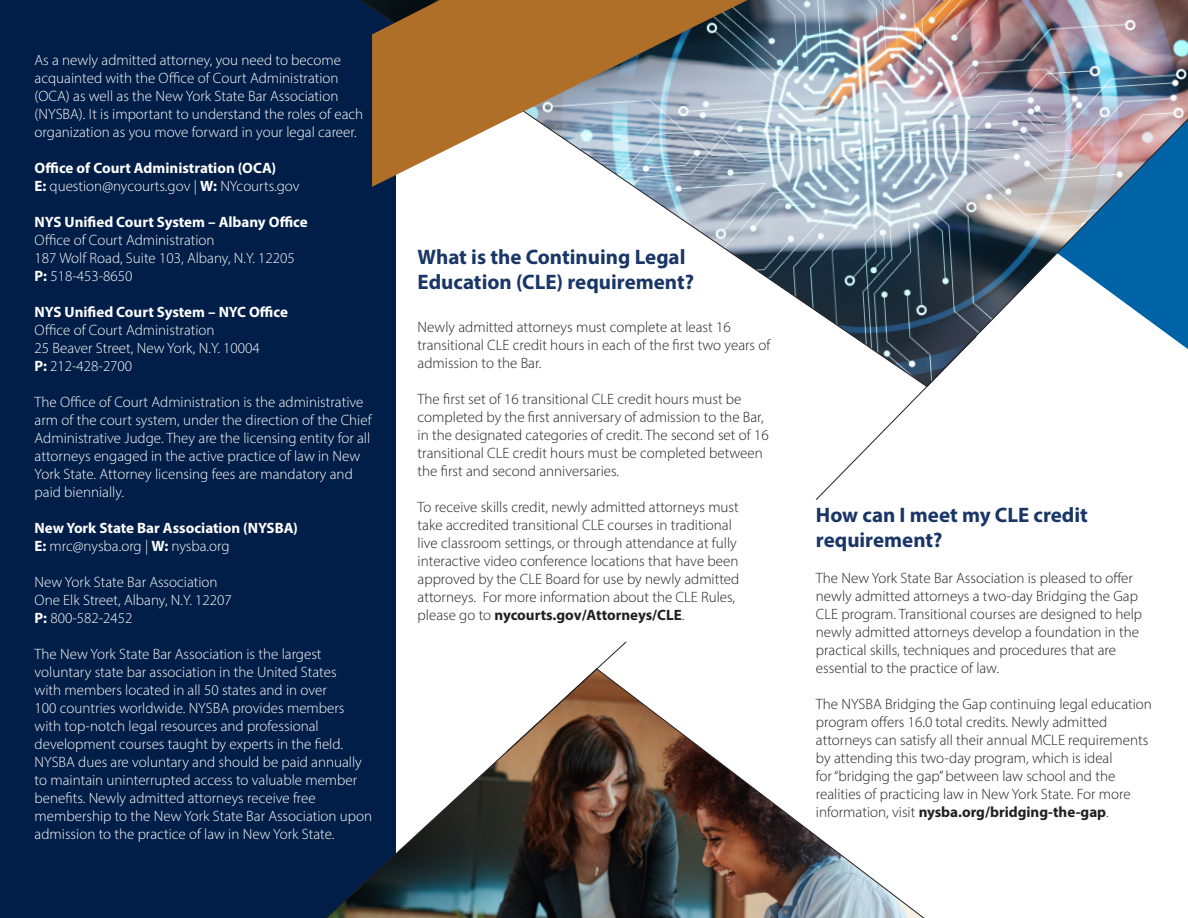
<style>
.page{position:relative;width:1188px;height:918px;background:#fff}
.page>*{position:absolute;margin:0;border:0;box-sizing:border-box;transform-origin:0 0}
.t1{font:700 21px/25.2px "Myriad Pro";color:#193667}
.t2{font:300 15px/18px "Myriad Pro";color:#fff}
.t3{font:300 15px/18px "Myriad Pro";color:#231f20}
.t4{font:700 15px "Myriad Pro";color:#fff}
.s1{font-weight:700}
</style>
<div class="page">
<div style="left:0;top:0;width:395px;height:918px;background:#001e47"></div>
<img style="left:360px;top:0;width:828px;height:387px">
<img style="left:326px;top:668px;width:599px;height:250px">
<svg style="left:815px;top:335px;width:162px;height:165px"></svg>
<svg style="left:506px;top:641px;width:121px;height:112px"></svg>
<svg style="left:372px;top:0;width:376px;height:187px;fill:#b06f30"></svg>
<p class="t2" style="left:35px;top:51px;width:330px">As a newly admitted attorney, you need to become acquainted with the Office of Court Administration (OCA) as well as the New York State Bar Association (NYSBA). It is important to understand the roles of each organization as you move forward in your legal career.</p>
<p class="t4" style="left:35px;top:158px;width:243px">Office of Court Administration (OCA)</p>
<p class="t2" style="left:35px;top:177px;width:266px"><span class="s1">E:</span> question@nycourts.gov | <span class="s1">W:</span> NYcourts.gov</p>
<p class="t4" style="left:35px;top:212px;width:275px">NYS Unified Court System – Albany Office</p>
<p class="t2" style="left:35px;top:231px;width:182px">Office of Court Administration</p>
<p class="t2" style="left:35px;top:249px;width:262px">187 Wolf Road, Suite 103, Albany, N.Y. 12205</p>
<p class="t2" style="left:35px;top:267px;width:99px"><span class="s1">P:</span> 518-453-8650</p>
<p class="t4" style="left:35px;top:302px;width:255px">NYS Unified Court System – NYC Office</p>
<p class="t2" style="left:35px;top:321px;width:182px">Office of Court Administration</p>
<p class="t2" style="left:35px;top:339px;width:227px">25 Beaver Street, New York, N.Y. 10004</p>
<p class="t2" style="left:35px;top:357px;width:99px"><span class="s1">P:</span> 212-428-2700</p>
<p class="t2" style="left:35px;top:393px;width:339px">The Office of Court Administration is the administrative arm of the court system, under the direction of the Chief Administrative Judge. They are the licensing entity for all attorneys engaged in the active practice of law in New York State. Attorney licensing fees are mandatory and paid biennially.</p>
<p class="t4" style="left:35px;top:518px;width:265px">New York State Bar Association (NYSBA)</p>
<p class="t2" style="left:35px;top:537px;width:197px"><span class="s1">E:</span> mrc@nysba.org | <span class="s1">W:</span> nysba.org</p>
<p class="t2" style="left:35px;top:573px;width:184px">New York State Bar Association</p>
<p class="t2" style="left:35px;top:591px;width:199px">One Elk Street, Albany, N.Y. 12207</p>
<p class="t2" style="left:35px;top:609px;width:99px"><span class="s1">P:</span> 800-582-2452</p>
<p class="t2" style="left:35px;top:645px;width:339px">The New York State Bar Association is the largest voluntary state bar association in the United States<br>with members located in all 50 states and in over<br>100 countries worldwide. NYSBA provides members with top-notch legal resources and professional development courses taught by experts in the field.<br>NYSBA dues are voluntary and should be paid annually to maintain uninterrupted access to valuable member benefits. Newly admitted attorneys receive free membership to the New York State Bar Association upon admission to the practice of law in New York State.</p>
<p class="t1" style="left:418px;top:244px;width:278px">What is the Continuing Legal<br>Education (CLE) requirement?</p>
<p class="t3" style="left:418px;top:318px;width:354px">Newly admitted attorneys must complete at least 16 transitional CLE credit hours in each of the first two years of admission to the Bar.</p>
<p class="t3" style="left:418px;top:390px;width:353px">The first set of 16 transitional CLE credit hours must be completed by the first anniversary of admission to the Bar, in the designated categories of credit. The second set of 16 transitional CLE credit hours must be completed between the first and second anniversaries.</p>
<p class="t3" style="left:418px;top:498px;width:323px">To receive skills credit, newly admitted attorneys must take accredited transitional CLE courses in traditional live classroom settings, or through attendance at fully interactive video conference locations that have been approved by the CLE Board for use by newly admitted attorneys. For more information about the CLE Rules, please go to <span class="s1">nycourts.gov/Attorneys/CLE</span>.</p>
<p class="t1" style="left:816px;top:502px;width:274px">How can I meet my CLE credit requirement?</p>
<p class="t3" style="left:816px;top:569px;width:328px">The New York State Bar Association is pleased to offer newly admitted attorneys a two-day Bridging the Gap CLE program. Transitional courses are designed to help newly admitted attorneys develop a foundation in the practical skills, techniques and procedures that are essential to the practice of law.</p>
<p class="t3" style="left:816px;top:695px;width:337px">The NYSBA Bridging the Gap continuing legal education program offers 16.0 total credits. Newly admitted attorneys can satisfy all their annual MCLE requirements by attending this two-day program, which is ideal<br>for “bridging the gap” between law school and the realities of practicing law in New York State. For more information, visit <span class="s1">nysba.org/bridging-the-gap</span>.</p>
</div>
